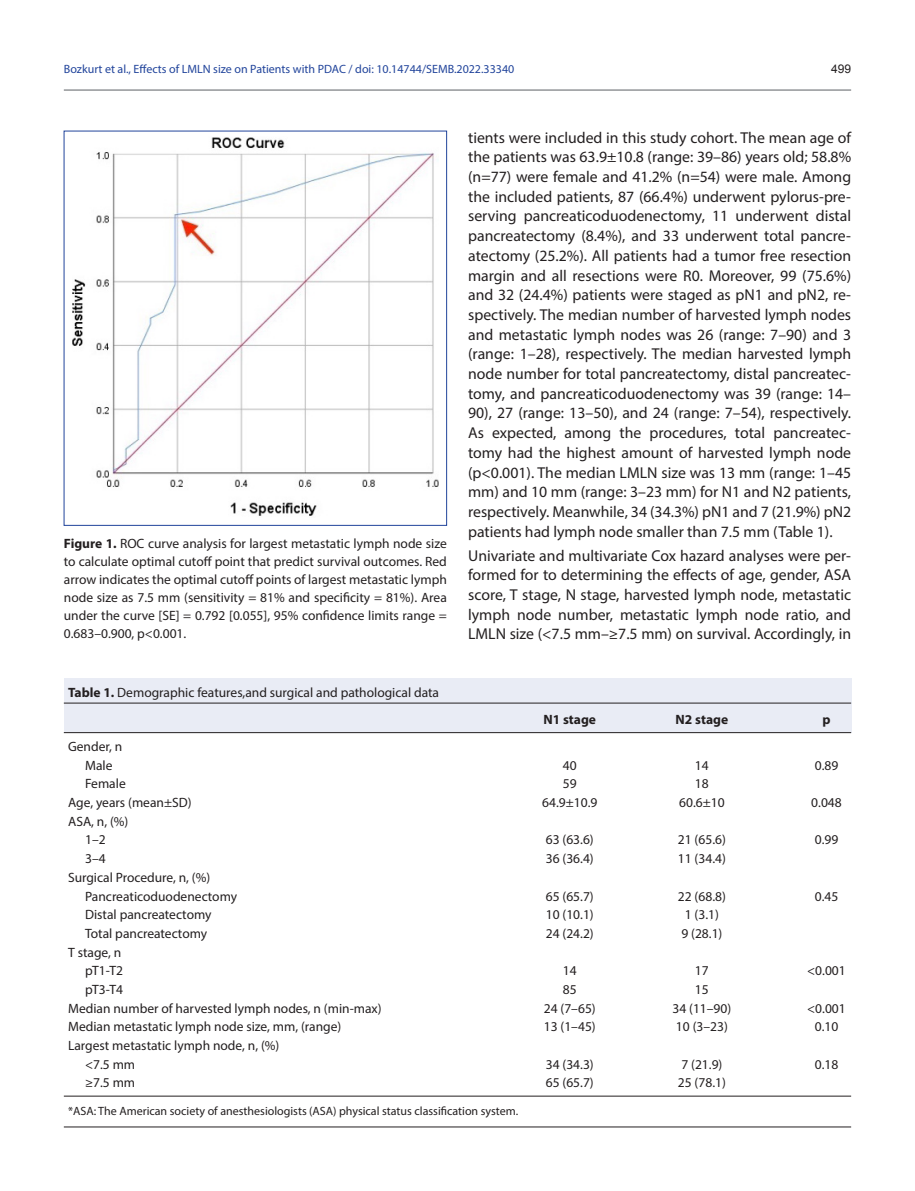
<style>
.page{position:relative;width:915px;height:1191px;background:#fff}
.page>*{position:absolute;margin:0;border:0;box-sizing:border-box;transform-origin:0 0}
.ana_metin_bosluksuz{font:15.75px/19.6px "Myriad Pro";color:#231f20;text-align:justify}
.tablo_satiri{font:13.5px "Myriad Pro";color:#231f20}
.ana_metin_bosluksuz-2{font:13.5px/18px "Myriad Pro";color:#231f20;text-align:justify}
.tablo_satiri-2{font:700 13.5px "Myriad Pro";color:#231f20}
.tablo_satiri-3{font:12px "Myriad Pro";color:#231f20}
.t1{font:12px "Myriad Pro";color:#21449b}
.t2{font:12px "Arial";color:#231f20}
.s1{font-weight:700}
</style>
<div class="page">
<hr style="left:64px;top:89px;width:786px;height:2px;background:#939598">
<div style="left:64px;top:678px;width:786px;height:55px;background:#e9ecf5"></div>
<hr style="left:64px;top:703px;width:786px;height:1px;background:#231f20">
<hr style="left:64px;top:1095px;width:786px;height:1px;background:#231f20">
<hr style="left:64px;top:1126px;width:786px;height:1px;background:#231f20">
<hr style="left:64px;top:732px;width:786px;height:1px;background:#231f20">
<img style="left:72px;top:137px;width:366px;height:379px">
<p class="t1" style="left:64px;top:61px;width:452px">Bozkurt et al., Effects of LMLN size on Patients with PDAC / doi: 10.14744/SEMB.2022.33340</p>
<p class="t2" style="left:830px;top:60px;width:22px">499</p>
<p class="ana_metin_bosluksuz-2" style="left:64px;top:534px;width:384px"><span class="s1">Figure 1.</span> ROC curve analysis for largest metastatic lymph node size to calculate optimal cutoff point that predict survival outcomes. Red arrow indicates the optimal cutoff points of largest metastatic lymph node size as 7.5 mm (sensitivity = 81% and specificity = 81%). Area under the curve [SE] = 0.792 [0.055], 95% confidence limits range = 0.683–0.900, p&lt;0.001.</p>
<p class="tablo_satiri" style="left:68px;top:684px;width:372px"><span class="s1">Table 1.</span> Demographic features,and surgical and pathological data</p>
<p class="ana_metin_bosluksuz" style="left:468px;top:127px;width:384px">tients were included in this study cohort. The mean age of the patients was 63.9±10.8 (range: 39–86) years old; 58.8% (n=77) were female and 41.2% (n=54) were male. Among the included patients, 87 (66.4%) underwent pylorus-pre&shy;serving pancreaticoduodenectomy, 11 underwent distal pancreatectomy (8.4%), and 33 underwent total pancre&shy;atectomy (25.2%). All patients had a tumor free resection margin and all resections were R0. Moreover, 99 (75.6%) and 32 (24.4%) patients were staged as pN1 and pN2, re&shy;spectively. The median number of harvested lymph nodes and metastatic lymph nodes was 26 (range: 7–90) and 3 (range: 1–28), respectively. The median harvested lymph node number for total pancreatectomy, distal pancreatec&shy;tomy, and pancreaticoduodenectomy was 39 (range: 14– 90), 27 (range: 13–50), and 24 (range: 7–54), respectively.<br>As expected, among the procedures, total pancreatec&shy;tomy had the highest amount of harvested lymph node (p&lt;0.001). The median LMLN size was 13 mm (range: 1–45 mm) and 10 mm (range: 3–23 mm) for N1 and N2 patients, respectively. Meanwhile, 34 (34.3%) pN1 and 7 (21.9%) pN2 patients had lymph node smaller than 7.5 mm (Table 1).</p>
<p class="ana_metin_bosluksuz" style="left:468px;top:545px;width:384px">Univariate and multivariate Cox hazard analyses were per&shy;formed for to determining the effects of age, gender, ASA score, T stage, N stage, harvested lymph node, metastatic lymph node number, metastatic lymph node ratio, and LMLN size (&lt;7.5 mm–≥7.5 mm) on survival. Accordingly, in</p>
<p class="tablo_satiri-2" style="left:543px;top:710px;width:54px">N1 stage</p>
<p class="tablo_satiri-2" style="left:675px;top:710px;width:54px">N2 stage</p>
<p class="tablo_satiri-2" style="left:822px;top:710px;width:10px">p</p>
<p class="tablo_satiri" style="left:68px;top:738px;width:56px">Gender, n</p>
<p class="tablo_satiri" style="left:85px;top:757px;width:29px">Male</p>
<p class="tablo_satiri" style="left:562px;top:757px;width:15px">40</p>
<p class="tablo_satiri" style="left:694px;top:757px;width:15px">14</p>
<p class="tablo_satiri" style="left:814px;top:757px;width:25px">0.89</p>
<p class="tablo_satiri" style="left:85px;top:775px;width:42px">Female</p>
<p class="tablo_satiri" style="left:562px;top:775px;width:15px">59</p>
<p class="tablo_satiri" style="left:694px;top:775px;width:15px">18</p>
<p class="tablo_satiri" style="left:68px;top:794px;width:125px">Age, years (mean±SD)</p>
<p class="tablo_satiri" style="left:542px;top:794px;width:57px">64.9±10.9</p>
<p class="tablo_satiri" style="left:679px;top:794px;width:47px">60.6±10</p>
<p class="tablo_satiri" style="left:811px;top:794px;width:32px">0.048</p>
<p class="tablo_satiri" style="left:68px;top:813px;width:62px">ASA, n, (%)</p>
<p class="tablo_satiri" style="left:85px;top:831px;width:22px">1–2</p>
<p class="tablo_satiri" style="left:545px;top:831px;width:49px">63 (63.6)</p>
<p class="tablo_satiri" style="left:677px;top:831px;width:49px">21 (65.6)</p>
<p class="tablo_satiri" style="left:814px;top:831px;width:25px">0.99</p>
<p class="tablo_satiri" style="left:85px;top:850px;width:22px">3–4</p>
<p class="tablo_satiri" style="left:545px;top:850px;width:49px">36 (36.4)</p>
<p class="tablo_satiri" style="left:677px;top:850px;width:49px">11 (34.4)</p>
<p class="tablo_satiri" style="left:68px;top:869px;width:144px">Surgical Procedure, n, (%)</p>
<p class="tablo_satiri" style="left:85px;top:887px;width:153px">Pancreaticoduodenectomy</p>
<p class="tablo_satiri" style="left:545px;top:887px;width:49px">65 (65.7)</p>
<p class="tablo_satiri" style="left:677px;top:887px;width:49px">22 (68.8)</p>
<p class="tablo_satiri" style="left:814px;top:887px;width:25px">0.45</p>
<p class="tablo_satiri" style="left:85px;top:906px;width:128px">Distal pancreatectomy</p>
<p class="tablo_satiri" style="left:545px;top:906px;width:49px">10 (10.1)</p>
<p class="tablo_satiri" style="left:684px;top:906px;width:36px">1 (3.1)</p>
<p class="tablo_satiri" style="left:85px;top:925px;width:124px">Total pancreatectomy</p>
<p class="tablo_satiri" style="left:545px;top:925px;width:49px">24 (24.2)</p>
<p class="tablo_satiri" style="left:681px;top:925px;width:43px">9 (28.1)</p>
<p class="tablo_satiri" style="left:68px;top:943px;width:55px">T stage, n</p>
<p class="tablo_satiri" style="left:85px;top:962px;width:39px">pT1-T2</p>
<p class="tablo_satiri" style="left:562px;top:962px;width:15px">14</p>
<p class="tablo_satiri" style="left:694px;top:962px;width:15px">17</p>
<p class="tablo_satiri" style="left:807px;top:962px;width:40px">&lt;0.001</p>
<p class="tablo_satiri" style="left:85px;top:981px;width:39px">pT3-T4</p>
<p class="tablo_satiri" style="left:562px;top:981px;width:15px">85</p>
<p class="tablo_satiri" style="left:694px;top:981px;width:15px">15</p>
<p class="tablo_satiri" style="left:68px;top:999px;width:315px">Median number of harvested lymph nodes, n (min-max)</p>
<p class="tablo_satiri" style="left:543px;top:999px;width:53px">24 (7–65)</p>
<p class="tablo_satiri" style="left:672px;top:999px;width:60px">34 (11–90)</p>
<p class="tablo_satiri" style="left:807px;top:999px;width:40px">&lt;0.001</p>
<p class="tablo_satiri" style="left:68px;top:1018px;width:275px">Median metastatic lymph node size, mm, (range)</p>
<p class="tablo_satiri" style="left:543px;top:1018px;width:53px">13 (1–45)</p>
<p class="tablo_satiri" style="left:675px;top:1018px;width:53px">10 (3–23)</p>
<p class="tablo_satiri" style="left:814px;top:1018px;width:25px">0.10</p>
<p class="tablo_satiri" style="left:68px;top:1037px;width:213px">Largest metastatic lymph node, n, (%)</p>
<p class="tablo_satiri" style="left:85px;top:1055px;width:52px">&lt;7.5 mm</p>
<p class="tablo_satiri" style="left:545px;top:1055px;width:49px">34 (34.3)</p>
<p class="tablo_satiri" style="left:681px;top:1055px;width:43px">7 (21.9)</p>
<p class="tablo_satiri" style="left:814px;top:1055px;width:25px">0.18</p>
<p class="tablo_satiri" style="left:85px;top:1074px;width:52px">≥7.5 mm</p>
<p class="tablo_satiri" style="left:545px;top:1074px;width:49px">65 (65.7)</p>
<p class="tablo_satiri" style="left:677px;top:1074px;width:49px">25 (78.1)</p>
<p class="tablo_satiri-3" style="left:68px;top:1103px;width:451px">*ASA: The American society of anesthesiologists (ASA) physical status classification system.</p>
</div>
